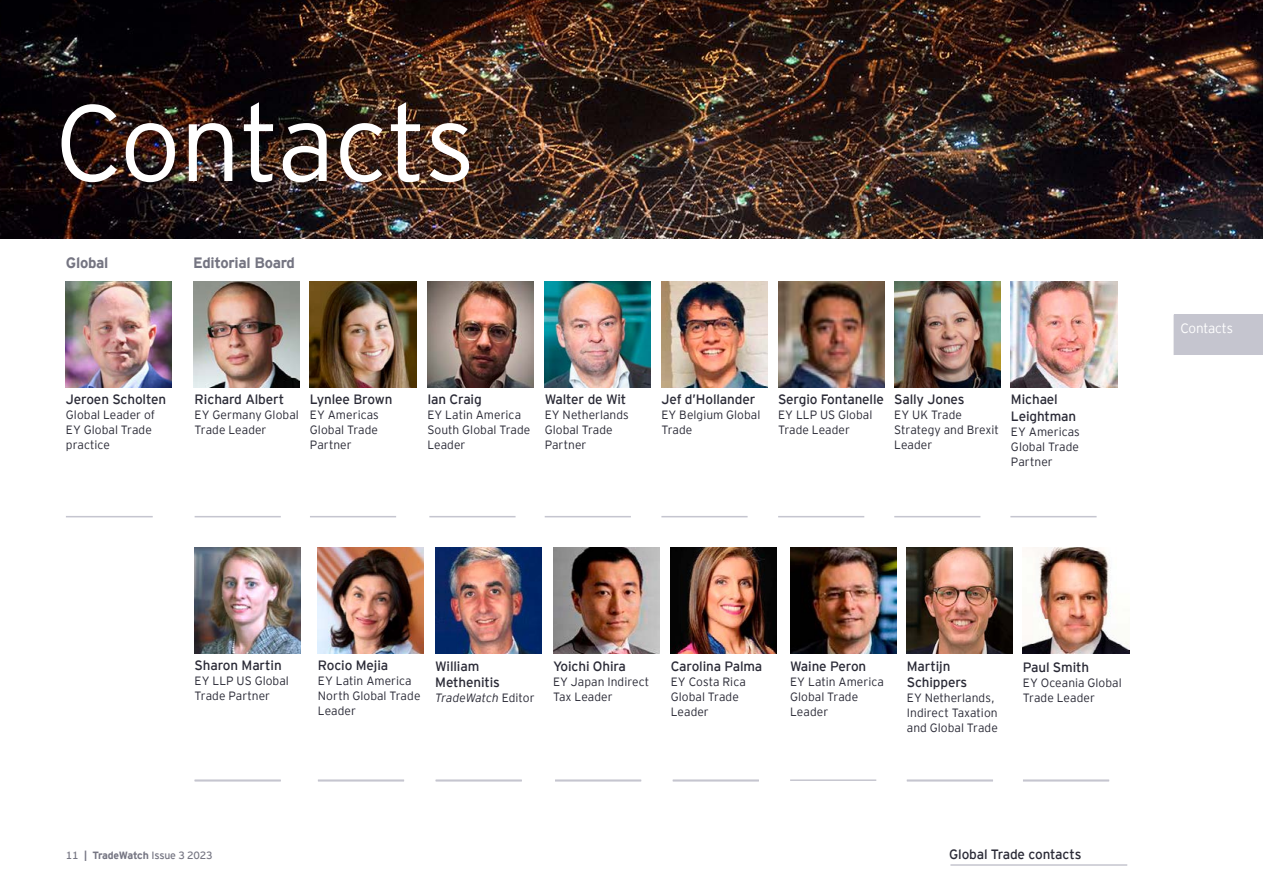
<style>
.page{position:relative;width:1263px;height:893px;background:#fff}
.page>*{position:absolute;margin:0;border:0;box-sizing:border-box;transform-origin:0 0}
.t1{font:300 108px "EY Interstate";letter-spacing:-.015em;color:#fff}
.t2{font:700 15px "EY Interstate";letter-spacing:-.02em;color:#757582}
.t3{font:13.5px/16.5px "EY Interstate";letter-spacing:-.01em;color:#2a2a36}
.t4{font:300 13.5px "EY Interstate";letter-spacing:-.015em;color:#fff}
.t5{font:300 12px/15px "EY Interstate";letter-spacing:.005em;color:#2a2a36}
.t6{font:italic 300 12px "EY Interstate";letter-spacing:-.005em;color:#2a2a36}
.t7{font:10.5px "EY Interstate";letter-spacing:-.02em;color:#757582}
.s1{font-style:normal}
.s2{font-weight:700}
</style>
<div class="page">
<img style="left:0;top:0;width:1263px;height:239px">
<div style="left:1174px;top:315px;width:89px;height:40px;background:#c5c5cf"></div>
<hr style="left:1173px;top:315px;width:2px;height:40px;background:#c5c5cf">
<hr style="left:950px;top:864px;width:177px;height:2px;background:#c5c5cf">
<hr style="left:1023px;top:780px;width:86px;height:2px;background:#c5c5cf">
<hr style="left:673px;top:780px;width:86px;height:2px;background:#c5c5cf">
<hr style="left:436px;top:780px;width:86px;height:2px;background:#c5c5cf">
<hr style="left:907px;top:780px;width:86px;height:2px;background:#c5c5cf">
<hr style="left:555px;top:780px;width:86px;height:2px;background:#c5c5cf">
<hr style="left:318px;top:780px;width:86px;height:2px;background:#c5c5cf">
<hr style="left:195px;top:780px;width:86px;height:2px;background:#c5c5cf">
<img style="left:553px;top:547px;width:106px;height:107px">
<img style="left:545px;top:281px;width:106px;height:106px">
<img style="left:894px;top:281px;width:106px;height:106px">
<img style="left:907px;top:547px;width:106px;height:107px">
<img style="left:66px;top:281px;width:106px;height:106px">
<hr style="left:66px;top:516px;width:87px;height:1px;background:#c5c5cf">
<hr style="left:195px;top:516px;width:86px;height:1px;background:#c5c5cf">
<hr style="left:310px;top:516px;width:86px;height:1px;background:#c5c5cf">
<hr style="left:429px;top:516px;width:86px;height:1px;background:#c5c5cf">
<hr style="left:545px;top:516px;width:86px;height:1px;background:#c5c5cf">
<hr style="left:661px;top:516px;width:87px;height:1px;background:#c5c5cf">
<hr style="left:778px;top:516px;width:86px;height:1px;background:#c5c5cf">
<hr style="left:894px;top:516px;width:86px;height:1px;background:#c5c5cf">
<hr style="left:1010px;top:516px;width:86px;height:1px;background:#c5c5cf">
<hr style="left:1023px;top:779px;width:86px;height:2px;background:#c5c5cf">
<hr style="left:673px;top:779px;width:86px;height:2px;background:#c5c5cf">
<hr style="left:436px;top:779px;width:86px;height:2px;background:#c5c5cf">
<hr style="left:907px;top:779px;width:86px;height:2px;background:#c5c5cf">
<hr style="left:790px;top:779px;width:86px;height:2px;background:#c5c5cf">
<hr style="left:555px;top:779px;width:86px;height:2px;background:#c5c5cf">
<hr style="left:318px;top:779px;width:86px;height:2px;background:#c5c5cf">
<hr style="left:195px;top:779px;width:86px;height:2px;background:#c5c5cf">
<img style="left:310px;top:281px;width:106px;height:106px">
<img style="left:435px;top:547px;width:106px;height:107px">
<img style="left:1011px;top:281px;width:106px;height:106px">
<img style="left:427px;top:281px;width:106px;height:106px">
<img style="left:318px;top:547px;width:106px;height:107px">
<img style="left:195px;top:547px;width:106px;height:107px">
<img style="left:1023px;top:547px;width:106px;height:107px">
<img style="left:193px;top:281px;width:106px;height:106px">
<img style="left:661px;top:281px;width:106px;height:106px">
<img style="left:778px;top:281px;width:106px;height:106px">
<img style="left:671px;top:547px;width:106px;height:107px">
<img style="left:790px;top:547px;width:106px;height:107px">
<h1 class="t1" style="left:55px;top:66px;width:422px">Contacts</h1>
<p class="t2" style="left:66px;top:252px;width:44px">Global</p>
<p class="t2" style="left:193px;top:252px;width:103px">Editorial Board</p>
<p class="t3" style="left:66px;top:391px;width:102px">Jeroen Scholten</p>
<p class="t5" style="left:66px;top:407px;width:91px">Global Leader of<br>EY Global Trade practice</p>
<p class="t3" style="left:195px;top:391px;width:91px">Richard Albert</p>
<p class="t5" style="left:195px;top:407px;width:106px">EY Germany Global<br>Trade Leader</p>
<p class="t3" style="left:310px;top:391px;width:84px">Lynlee Brown</p>
<p class="t5" style="left:310px;top:407px;width:70px;text-align:justify">EY Americas Global Trade Partner</p>
<p class="t3" style="left:427px;top:390px;width:56px">Ian Craig</p>
<p class="t5" style="left:427px;top:406px;width:104px">EY Latin America<br>South Global Trade<br>Leader</p>
<p class="t3" style="left:545px;top:391px;width:83px">Walter de Wit</p>
<p class="t5" style="left:545px;top:407px;width:86px">EY Netherlands<br>Global Trade<br>Partner</p>
<p class="t3" style="left:661px;top:391px;width:95px">Jef d’Hollander</p>
<p class="t5" style="left:661px;top:407px;width:101px">EY Belgium Global<br>Trade</p>
<p class="t3" style="left:778px;top:391px;width:107px">Sergio Fontanelle</p>
<p class="t5" style="left:778px;top:407px;width:96px">EY LLP US Global<br>Trade Leader</p>
<p class="t3" style="left:894px;top:391px;width:72px">Sally Jones</p>
<p class="t5" style="left:894px;top:407px;width:106px">EY UK Trade<br>Strategy and Brexit<br>Leader</p>
<p class="t3" style="left:1011px;top:391px;width:67px">Michael<br>Leightman</p>
<p class="t5" style="left:1011px;top:423px;width:70px;text-align:justify">EY Americas Global Trade Partner</p>
<p class="t4" style="left:1180px;top:318px;width:54px">Contacts</p>
<p class="t3" style="left:195px;top:656px;width:89px">Sharon Martin</p>
<p class="t5" style="left:195px;top:673px;width:96px">EY LLP US Global<br>Trade Partner</p>
<p class="t3" style="left:318px;top:656px;width:72px">Rocio Mejia</p>
<p class="t5" style="left:318px;top:673px;width:104px">EY Latin America<br>North Global Trade<br>Leader</p>
<p class="t3" style="left:435px;top:657px;width:66px">William<br>Methenitis</p>
<p class="t6" style="left:435px;top:690px;width:101px">TradeWatch <span class="s1">Editor</span></p>
<p class="t3" style="left:553px;top:657px;width:74px">Yoichi Ohira</p>
<p class="t5" style="left:553px;top:673px;width:98px">EY Japan Indirect<br>Tax Leader</p>
<p class="t3" style="left:671px;top:657px;width:93px">Carolina Palma</p>
<p class="t5" style="left:671px;top:673px;width:77px">EY Costa Rica<br>Global Trade<br>Leader</p>
<p class="t3" style="left:790px;top:657px;width:78px">Waine Peron</p>
<p class="t5" style="left:790px;top:673px;width:95px">EY Latin America<br>Global Trade<br>Leader</p>
<p class="t3" style="left:907px;top:657px;width:62px">Martijn<br>Schippers</p>
<p class="t5" style="left:907px;top:690px;width:93px">EY Netherlands,<br>Indirect Taxation and Global Trade</p>
<p class="t3" style="left:1023px;top:658px;width:68px">Paul Smith</p>
<p class="t5" style="left:1023px;top:674px;width:100px">EY Oceania Global<br>Trade Leader</p>
<p class="t7" style="left:66px;top:848px;width:148px">11 <span class="s2">| TradeWatch</span> Issue 3 2023</p>
<p class="t3" style="left:949px;top:846px;width:134px">Global Trade contacts</p>
</div>
